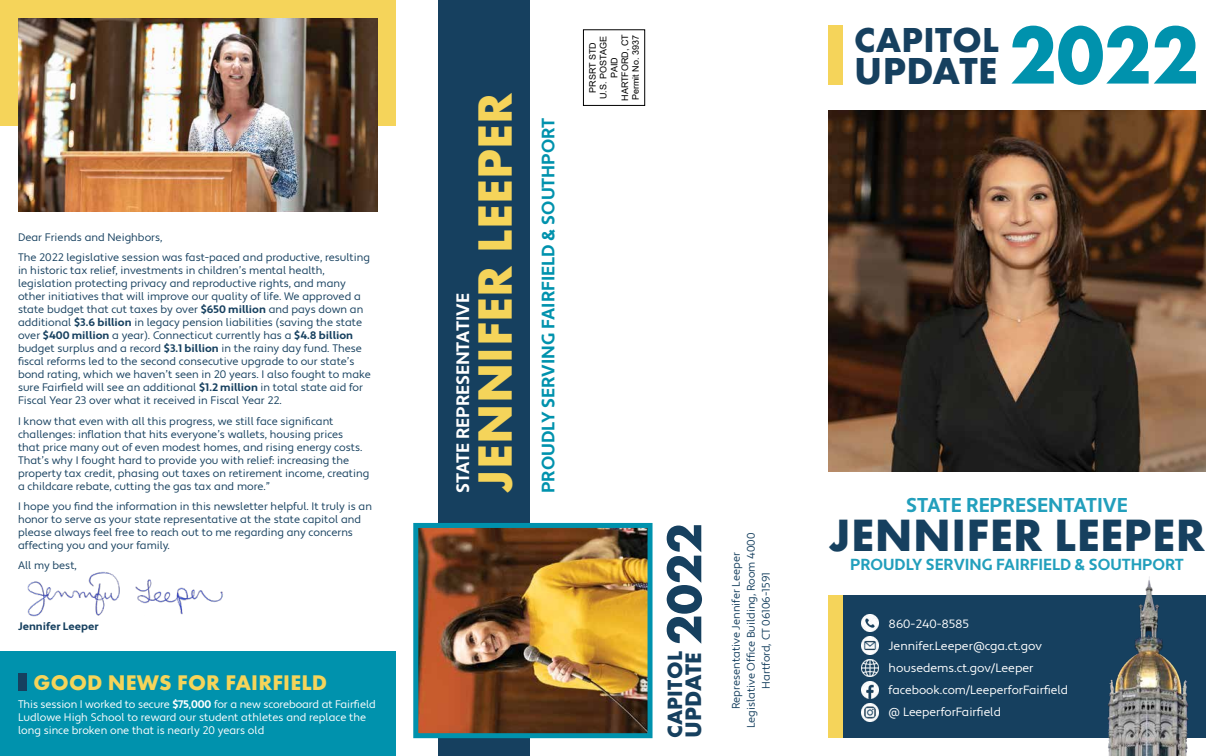
<style>
.page{position:relative;width:1224px;height:756px;background:#fff}
.page>*{position:absolute;margin:0;border:0;box-sizing:border-box;transform-origin:0 0}
.t1{font:700 85px "Futura PT";color:#0092ad;scale:.93 1}
.t2{font:700 50px "Futura PT";letter-spacing:.01em;color:#f5d45a}
.t3{font:700 47px "Futura PT";letter-spacing:.01em;color:#16405f}
.t4{font:700 39px "Futura PT";letter-spacing:.01em;color:#16405f}
.t5{font:700 36px "Futura PT";letter-spacing:.01em;color:#16405f}
.t6{font:700 23.3px "Futura PT";letter-spacing:.01em;color:#16405f}
.t7{font:700 22px "Futura PT";letter-spacing:.01em;color:#f5d45a}
.t8{font:700 21.5px "Futura PT";letter-spacing:.01em;color:#16405f}
.t9{font:700 20px "Apertura";color:#229fbc}
.t10{font:700 18px "Apertura";color:#0092ad}
.t11{font:700 18px "Apertura";color:#fff}
.t12{font:700 16px "Apertura";color:#229fbc}
.t13{font:12px/22px "Apertura";color:#fff}
.t14{font:11px/13px "Apertura";color:#fff}
.t15{font:11px/15px "Apertura";color:#16405f;text-align:center}
.t16{font:10.9px/13px "Apertura";color:#16405f}
.t17{font:700 10.9px "Apertura";color:#16405f}
.t18{font:9px/10.8px "Arial";color:#000;text-align:center}
.s1{font-weight:700}
.s2{font-size:50.8px}
</style>
<div class="page">
<img style="left:828px;top:110px;width:378px;height:362px">
<div style="left:0;top:0;width:396px;height:125px;background:#f5d45a"></div>
<div style="left:583px;top:30px;width:62px;height:76px;border:1px solid #000"></div>
<div style="left:828px;top:26px;width:15px;height:59px;background:#f5d45a"></div>
<img style="left:27px;top:571px;width:196px;height:45px">
<div style="left:438px;top:0;width:91px;height:756px;background:#16405f"></div>
<img style="left:419px;top:529px;width:228px;height:203px">
<div style="left:413px;top:523px;width:240px;height:215px;border:5px solid #0092ad"></div>
<div style="left:828px;top:596px;width:378px;height:142px;background:#16405f"></div>
<img style="left:861px;top:615px;width:17px;height:17px">
<img style="left:861px;top:681px;width:17px;height:18px">
<img style="left:861px;top:637px;width:17px;height:17px">
<img style="left:861px;top:659px;width:17px;height:17px">
<img style="left:861px;top:704px;width:17px;height:17px">
<div style="left:828px;top:596px;width:15px;height:142px;background:#f5d45a"></div>
<img style="left:1104px;top:576px;width:87px;height:180px">
<div style="left:0;top:651px;width:396px;height:105px;background:#0092ad"></div>
<img style="left:18px;top:18px;width:360px;height:193px">
<div style="left:18px;top:673px;width:9px;height:18px;background:#16405f"></div>
<p class="t16" style="left:18px;top:228px;width:354px;line-height:20.2px">Dear Friends and Neighbors,<br>The 2022 legislative session was fast-paced and productive, resulting</p>
<p class="t16" style="left:18px;top:265px;width:354px">in historic tax relief, investments in children’s mental health, legislation protecting privacy and reproductive rights, and many other initiatives that will improve our quality of life. We approved a state budget that cut taxes by over <span class="s1">$650 million</span> and pays down an additional <span class="s1">$3.6 billion</span> in legacy pension liabilities (saving the state over <span class="s1">$400 million</span> a year). Connecticut currently has a <span class="s1">$4.8 billion </span>budget surplus and a record <span class="s1">$3.1 billion</span> in the rainy day fund. These fiscal reforms led to the second consecutive upgrade to our state’s bond rating, which we haven’t seen in 20 years. I also fought to make sure Fairfield will see an additional <span class="s1">$1.2 million</span> in total state aid for Fiscal Year 23 over what it received in Fiscal Year 22.</p>
<p class="t16" style="left:18px;top:415px;width:353px">I know that even with all this progress, we still face significant challenges: inflation that hits everyone’s wallets, housing prices<br>that price many out of even modest homes, and rising energy costs.<br>That’s why I fought hard to provide you with relief: increasing the property tax credit, phasing out taxes on retirement income, creating a childcare rebate, cutting the gas tax and more.”</p>
<p class="t16" style="left:18px;top:500px;width:355px">I hope you find the information in this newsletter helpful. It truly is an honor to serve as your state representative at the state capitol and please always feel free to reach out to me regarding any concerns affecting you and your family.</p>
<p class="t16" style="left:18px;top:559px;width:60px">All my best,</p>
<p class="t17" style="left:18px;top:619px;width:82px">Jennifer Leeper</p>
<h3 class="t7" style="left:34px;top:669px;width:295px">GOOD NEWS FOR FAIRFIELD</h3>
<p class="t14" style="left:18px;top:698px;width:359px">This session I worked to secure <span class="s1">$75,000</span> for a new scoreboard at Fairfield<br>Ludlowe High School to reward our student athletes and replace the long since broken one that is nearly 20 years old</p>
<h3 class="t11" style="left:452px;top:493px;width:201px;rotate:-90deg">STATE REPRESENTATIVE</h3>
<h2 class="t2" style="left:463px;top:493px;width:402px;rotate:-90deg">JENNIFER LEEPER</h2>
<h3 class="t10" style="left:537px;top:493px;width:377px;rotate:-90deg">PROUDLY SERVING FAIRFIELD &amp; SOUTHPORT</h3>
<p class="t18" style="left:587px;top:101px;width:68px;rotate:-90deg">PRSRT STD<br>U.S. POSTAGE<br>PAID<br>HARTFORD, CT<br>Permit No. 3937</p>
<h3 class="t5" style="left:854px;top:17px;width:147px">CAPITOL</h3>
<h3 class="t4" style="left:854px;top:46px;width:145px">UPDATE</h3>
<h1 class="t1" style="left:1009px;top:0;width:206px">2022</h1>
<h3 class="t6" style="left:678px;top:738px;width:216px;rotate:-90deg">UPDATE <span class="s2">2022</span></h3>
<p class="t15" style="left:729px;top:728px;width:197px;rotate:-90deg">Representative Jennifer Leeper<br>Legislative Office Building, Room 4000<br>Hartford, CT 06106-1591</p>
<h3 class="t8" style="left:661px;top:738px;width:88px;rotate:-90deg">CAPITOL</h3>
<h3 class="t9" style="left:906px;top:493px;width:223px">STATE REPRESENTATIVE</h3>
<h3 class="t3" style="left:829px;top:505px;width:378px">JENNIFER LEEPER</h3>
<h3 class="t12" style="left:850px;top:555px;width:335px">PROUDLY SERVING FAIRFIELD &amp; SOUTHPORT</h3>
<p class="t13" style="left:889px;top:613px;width:181px">860-240-8585<br>Jennifer.Leeper@cga.ct.gov housedems.ct.gov/Leeper facebook.com/LeeperforFairfield @ LeeperforFairfield</p>
</div>
